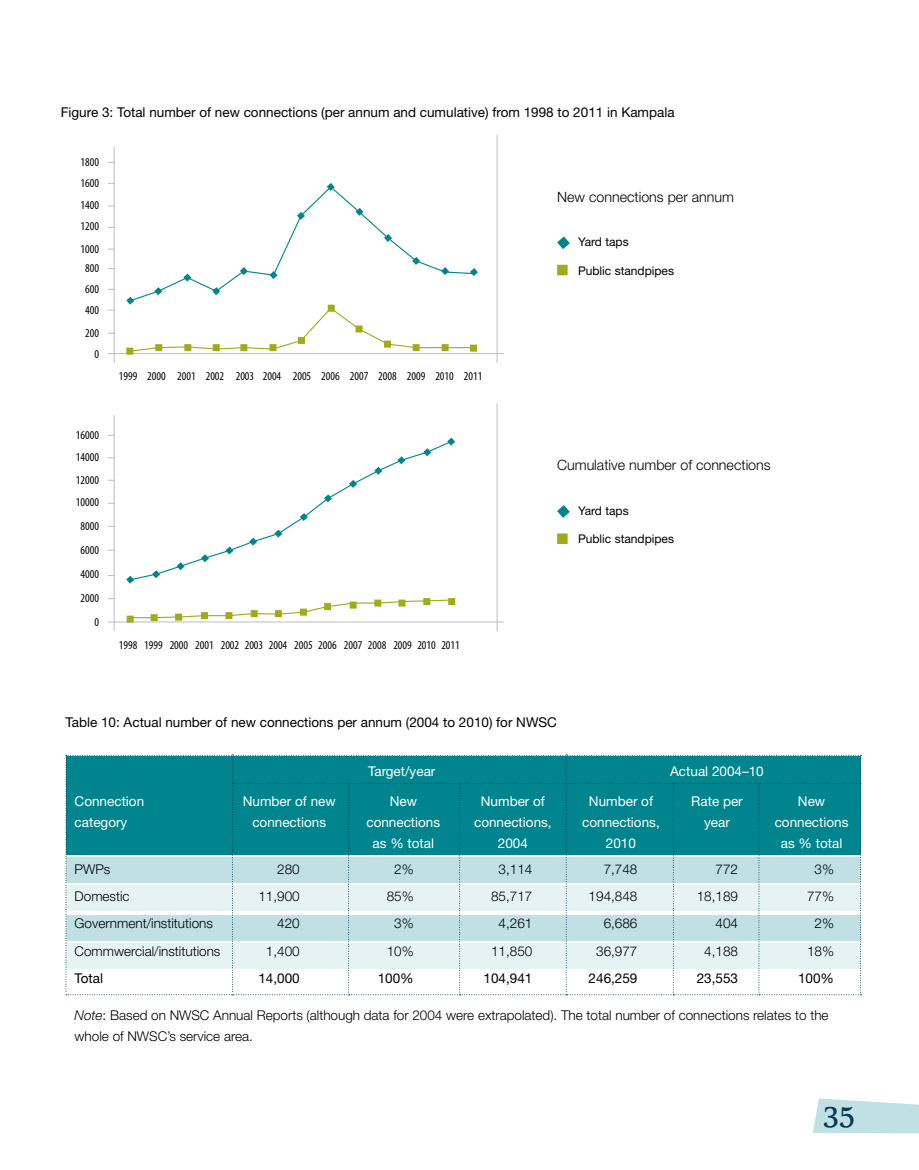
<style>
.page{position:relative;width:919px;height:1170px;background:#fff}
.page>*{position:absolute;margin:0;border:0;box-sizing:border-box;transform-origin:0 0}
.t1{font:34.5px "Nyala";color:#073b54}
.t2{font:300 14.25px "Helvetica Neue";color:#000}
.t3{font:300 13.5px/21px "Helvetica Neue";color:#000}
.t4{font:13.5px "Helvetica Neue";color:#000}
.t5{font:13.5px "Helvetica Neue";color:#fff}
.t6{font:condensed 12px/21px "Myriad Pro";color:#000}
.t7{font:12px "Helvetica Neue";color:#000}
.s1{font-style:italic}
</style>
<div class="page">
<svg style="left:813px;top:1098px;width:105px;height:35px;background:#c7e3e6"></svg>
<hr style="left:108px;top:353px;width:395px;height:1px;background:#bcbec0">
<hr style="left:114px;top:147px;width:1px;height:215px;background:#bcbec0">
<hr style="left:497px;top:135px;width:1px;height:227px;background:#bcbec0">
<hr style="left:108px;top:621px;width:395px;height:1px;background:#bcbec0">
<hr style="left:114px;top:415px;width:1px;height:216px;background:#bcbec0">
<hr style="left:497px;top:403px;width:1px;height:228px;background:#bcbec0">
<div style="left:126px;top:347px;width:7px;height:7px;background:#a1ab1a"></div>
<svg style="left:126px;top:183px;width:352px;height:169px"></svg>
<svg style="left:557px;top:236px;width:13px;height:13px"></svg>
<svg style="left:557px;top:505px;width:13px;height:13px"></svg>
<div style="left:557px;top:265px;width:10px;height:10px;background:#a1ab1a"></div>
<div style="left:557px;top:533px;width:10px;height:11px;background:#a1ab1a"></div>
<svg style="left:449px;top:437px;width:6px;height:8px"></svg>
<svg style="left:126px;top:577px;width:7px;height:6px"></svg>
<div style="left:151px;top:614px;width:7px;height:7px;background:#a1ab1a"></div>
<div style="left:175px;top:613px;width:7px;height:7px;background:#a1ab1a"></div>
<div style="left:201px;top:612px;width:7px;height:7px;background:#a1ab1a"></div>
<div style="left:225px;top:612px;width:7px;height:7px;background:#a1ab1a"></div>
<div style="left:448px;top:598px;width:7px;height:7px;background:#a1ab1a"></div>
<div style="left:127px;top:615px;width:7px;height:7px;background:#a1ab1a"></div>
<svg style="left:129px;top:440px;width:323px;height:141px"></svg>
<svg style="left:129px;top:599px;width:323px;height:19px"></svg>
<svg style="left:66px;top:754px;width:795px;height:241px;background:#82c2c7"></svg>
<p class="t4" style="left:61px;top:104px;width:615px">Figure 3: Total number of new connections (per annum and cumulative) from 1998 to 2011 in Kampala</p>
<p class="t6" style="left:81px;top:151px;width:20px">1800<br>1600</p>
<p class="t6" style="left:81px;top:194px;width:20px">1400<br>1200</p>
<p class="t6" style="left:81px;top:239px;width:20px;line-height:19.5px;text-align:center">1000<br>800</p>
<p class="t6" style="left:85px;top:278px;width:15px">600<br>400</p>
<p class="t6" style="left:85px;top:322px;width:15px;text-align:right">200<br>0</p>
<p class="t6" style="left:76px;top:423px;width:25px;line-height:22.5px;text-align:justify">16000<br>14000<br>12000<br>10000</p>
<p class="t6" style="left:81px;top:514px;width:20px;line-height:24px;text-align:right">8000<br>6000<br>4000<br>2000<br>0</p>
<p class="t6" style="left:119px;top:365px;width:365px">1999 2000 2001 2002 2003 2004 2005 2006 2007 2008 2009 2010 2011</p>
<p class="t6" style="left:119px;top:634px;width:342px">1998 1999 2000 2001 2002 2003 2004 2005 2006 2007 2008 2009 2010 2011</p>
<p class="t2" style="left:557px;top:188px;width:178px">New connections per annum</p>
<p class="t7" style="left:578px;top:235px;width:52px">Yard taps</p>
<p class="t7" style="left:578px;top:263px;width:98px">Public standpipes</p>
<p class="t2" style="left:557px;top:456px;width:215px">Cumulative number of connections</p>
<p class="t7" style="left:578px;top:503px;width:52px">Yard taps</p>
<p class="t7" style="left:578px;top:531px;width:98px">Public standpipes</p>
<p class="t4" style="left:66px;top:713px;width:493px">Table 10: Actual number of new connections per annum (2004 to 2010) for NWSC</p>
<p class="t5" style="left:368px;top:763px;width:69px">Target/year</p>
<p class="t5" style="left:670px;top:763px;width:95px">Actual 2004–10</p>
<p class="t5" style="left:75px;top:792px;width:71px">Connection</p>
<p class="t5" style="left:243px;top:792px;width:94px">Number of new</p>
<p class="t5" style="left:389px;top:792px;width:29px">New</p>
<p class="t5" style="left:481px;top:792px;width:66px">Number of</p>
<p class="t5" style="left:589px;top:792px;width:66px">Number of</p>
<p class="t5" style="left:691px;top:792px;width:53px">Rate per</p>
<p class="t5" style="left:797px;top:792px;width:29px">New</p>
<p class="t5" style="left:75px;top:813px;width:54px">category</p>
<p class="t5" style="left:252px;top:813px;width:75px">connections</p>
<p class="t5" style="left:366px;top:813px;width:75px">connections</p>
<p class="t5" style="left:474px;top:813px;width:79px">connections,</p>
<p class="t5" style="left:582px;top:813px;width:79px">connections,</p>
<p class="t5" style="left:704px;top:813px;width:27px">year</p>
<p class="t5" style="left:774px;top:813px;width:75px">connections</p>
<p class="t5" style="left:372px;top:834px;width:63px">as % total</p>
<p class="t5" style="left:498px;top:834px;width:32px">2004</p>
<p class="t5" style="left:606px;top:834px;width:32px">2010</p>
<p class="t5" style="left:780px;top:834px;width:63px">as % total</p>
<p class="t3" style="left:75px;top:857px;width:37px">PWPs</p>
<p class="t3" style="left:277px;top:857px;width:24px">280</p>
<p class="t3" style="left:394px;top:857px;width:21px">2%</p>
<p class="t3" style="left:498px;top:857px;width:35px">3,114</p>
<p class="t3" style="left:603px;top:857px;width:35px">7,748</p>
<p class="t3" style="left:715px;top:857px;width:24px">772</p>
<p class="t3" style="left:814px;top:857px;width:21px">3%</p>
<p class="t3" style="left:75px;top:885px;width:56px">Domestic</p>
<p class="t3" style="left:258px;top:885px;width:43px">11,900</p>
<p class="t3" style="left:387px;top:885px;width:29px">85%</p>
<p class="t3" style="left:491px;top:885px;width:43px">85,717</p>
<p class="t3" style="left:588px;top:885px;width:50px">194,848</p>
<p class="t3" style="left:696px;top:885px;width:43px">18,189</p>
<p class="t3" style="left:807px;top:885px;width:29px">77%</p>
<p class="t3" style="left:75px;top:912px;width:140px">Government/institutions</p>
<p class="t3" style="left:277px;top:912px;width:24px">420</p>
<p class="t3" style="left:394px;top:912px;width:21px">3%</p>
<p class="t3" style="left:498px;top:912px;width:35px">4,261</p>
<p class="t3" style="left:603px;top:912px;width:35px">6,686</p>
<p class="t3" style="left:715px;top:912px;width:24px">404</p>
<p class="t3" style="left:814px;top:912px;width:21px">2%</p>
<p class="t3" style="left:75px;top:940px;width:147px">Commwercial/institutions</p>
<p class="t3" style="left:266px;top:940px;width:35px">1,400</p>
<p class="t3" style="left:387px;top:940px;width:29px">10%</p>
<p class="t3" style="left:491px;top:940px;width:43px">11,850</p>
<p class="t3" style="left:596px;top:940px;width:43px">36,977</p>
<p class="t3" style="left:704px;top:940px;width:35px">4,188</p>
<p class="t3" style="left:807px;top:940px;width:29px">18%</p>
<p class="t4" style="left:75px;top:970px;width:30px">Total</p>
<p class="t4" style="left:258px;top:970px;width:43px">14,000</p>
<p class="t4" style="left:378px;top:970px;width:38px">100%</p>
<p class="t4" style="left:483px;top:970px;width:50px">104,941</p>
<p class="t4" style="left:588px;top:970px;width:50px">246,259</p>
<p class="t4" style="left:696px;top:970px;width:43px">23,553</p>
<p class="t4" style="left:798px;top:970px;width:38px">100%</p>
<p class="t3" style="left:75px;top:1003px;width:755px"><span class="s1">Note</span>: Based on NWSC Annual Reports (although data for 2004 were extrapolated). The total number of connections relates to the whole of NWSC’s service area.</p>
<h1 class="t1" style="left:823px;top:1092px;width:33px">35</h1>
</div>
